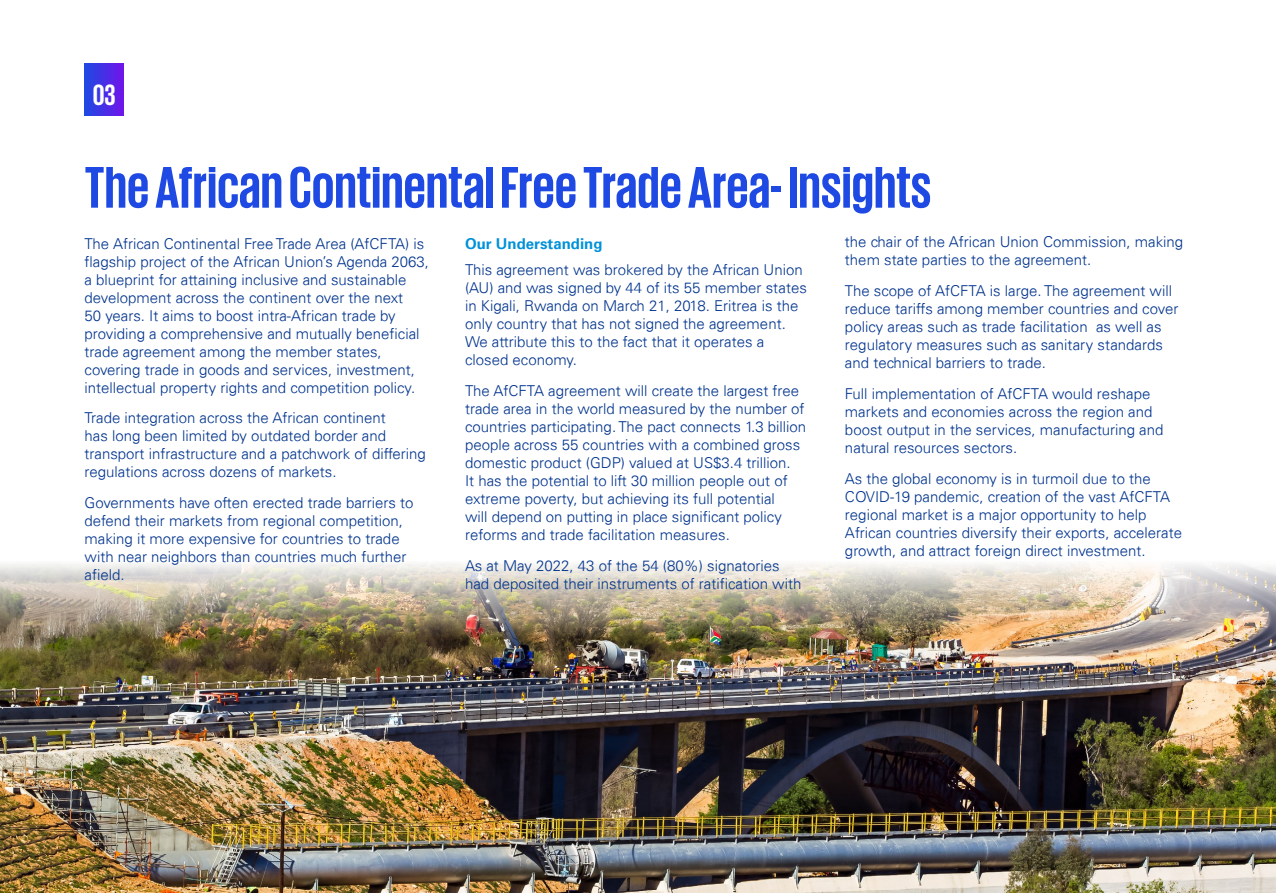
<style>
.page{position:relative;width:1276px;height:893px;background:#fff}
.page>*{position:absolute;margin:0;border:0;box-sizing:border-box;transform-origin:0 0}
.t1{font:700 60px "KPMG";color:#1e49e2}
.t2{font:700 30px "KPMG";color:#fff}
.t3{font:300 15px/18px "Univers 45";color:#00338d}
.t4{font:700 15px "Univers 65";color:#0091da}
</style>
<div class="page">
<img style="left:0;top:757px;width:1276px;height:136px">
<img style="left:0;top:563px;width:1276px;height:194px">
<div style="left:85px;top:64px;width:38px;height:52px;background:linear-gradient(to right,#1f48e2,#6c17e9)"></div>
<h2 class="t2" style="left:93px;top:80px;width:24px">03</h2>
<h1 class="t1" style="left:85px;top:157px;width:848px">The African Continental Free Trade Area- Insights</h1>
<p class="t3" style="left:85px;top:234px;width:346px">The African Continental Free Trade Area (AfCFTA) is flagship project of the African Union’s Agenda 2063, a blueprint for attaining inclusive and sustainable development across the continent over the next<br>50 years. It aims to boost intra-African trade by providing a comprehensive and mutually beneficial trade agreement among the member states, covering trade in goods and services, investment, intellectual property rights and competition policy.</p>
<p class="t3" style="left:85px;top:409px;width:343px">Trade integration across the African continent<br>has long been limited by outdated border and transport infrastructure and a patchwork of differing regulations across dozens of markets.</p>
<p class="t3" style="left:85px;top:494px;width:330px">Governments have often erected trade barriers to defend their markets from regional competition, making it more expensive for countries to trade with near neighbors than countries much further afield.</p>
<p class="t4" style="left:465px;top:235px;width:139px">Our Understanding</p>
<p class="t3" style="left:465px;top:261px;width:343px">This agreement was brokered by the African Union (AU) and was signed by 44 of its 55 member states in Kigali, Rwanda on March 21, 2018. Eritrea is the only country that has not signed the agreement.<br>We attribute this to the fact that it operates a closed economy.</p>
<p class="t3" style="left:465px;top:382px;width:343px">The AfCFTA agreement will create the largest free trade area in the world measured by the number of countries participating. The pact connects 1.3 billion people across 55 countries with a combined gross domestic product (GDP) valued at US$3.4 trillion.<br>It has the potential to lift 30 million people out of extreme poverty, but achieving its full potential<br>will depend on putting in place significant policy reforms and trade facilitation measures.</p>
<p class="t3" style="left:465px;top:556px;width:338px">As at May 2022, 43 of the 54 (80%) signatories had deposited their instruments of ratification with</p>
<p class="t3" style="left:845px;top:233px;width:340px">the chair of the African Union Commission, making them state parties to the agreement.</p>
<p class="t3" style="left:845px;top:282px;width:335px">The scope of AfCFTA is large. The agreement will reduce tariffs among member countries and cover policy areas such as trade facilitation as well as regulatory measures such as sanitary standards and technical barriers to trade.</p>
<p class="t3" style="left:845px;top:384px;width:320px">Full implementation of AfCFTA would reshape markets and economies across the region and boost output in the services, manufacturing and natural resources sectors.</p>
<p class="t3" style="left:845px;top:469px;width:338px">As the global economy is in turmoil due to the COVID-19 pandemic, creation of the vast AfCFTA regional market is a major opportunity to help African countries diversify their exports, accelerate growth, and attract foreign direct investment.</p>
</div>
